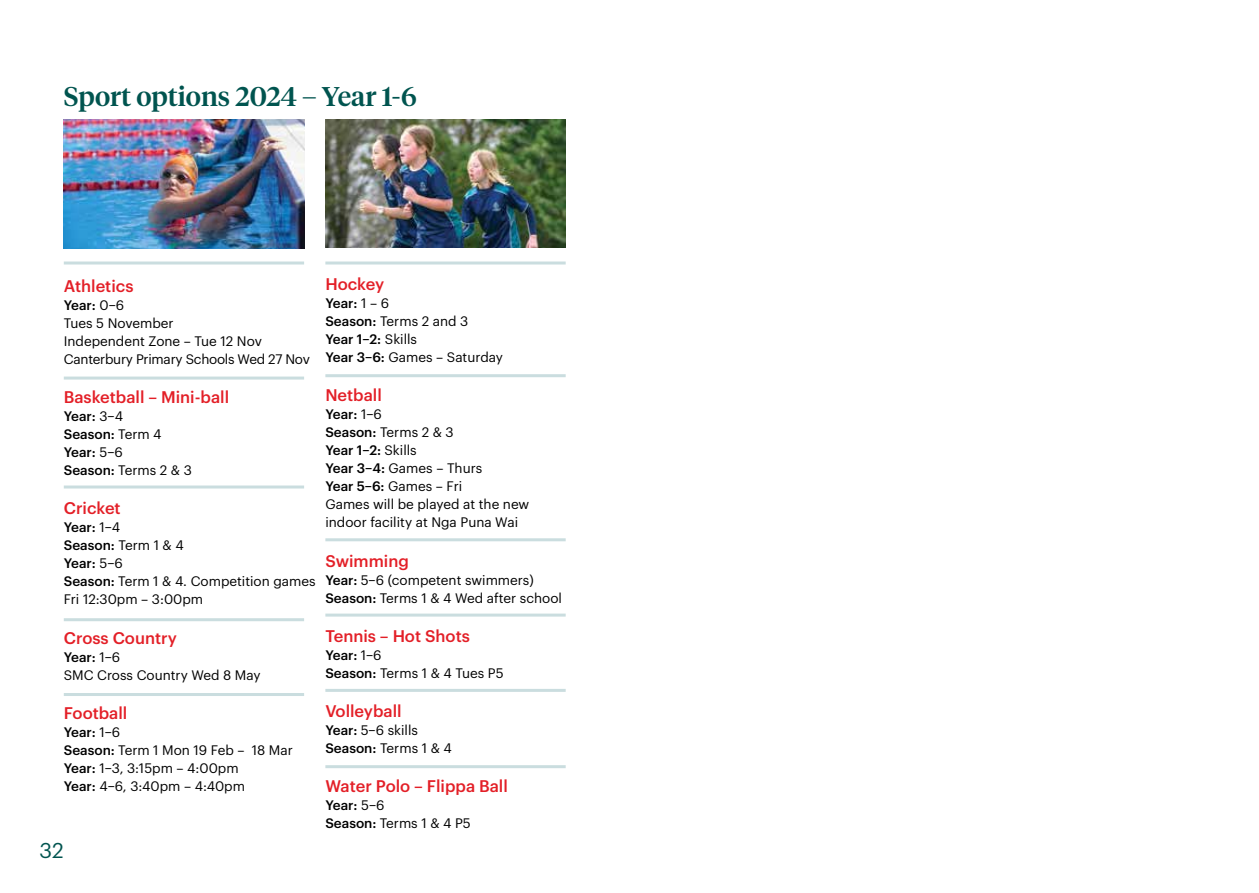
<style>
.page{position:relative;width:1259px;height:893px;background:#fff}
.page>*{position:absolute;margin:0;border:0;box-sizing:border-box;transform-origin:0 0}
.t1{font:500 27px "Tiempos Headline";color:#00544f}
.t2{font:21px "Graphik";color:#00544f}
.t3{font:500 16.5px "Graphik";color:#e31f27}
.t4{font:13.5px/18px "Graphik";color:#000}
.t5{font:500 13.5px/18px "Graphik";color:#000}
.s1{font-weight:500}
.s2{font-weight:400}
</style>
<div class="page">
<img style="left:64px;top:119px;width:240px;height:130px">
<img style="left:325px;top:119px;width:241px;height:128px">
<hr style="left:64px;top:485px;width:240px;height:3px;background:#cadddf">
<hr style="left:64px;top:618px;width:240px;height:3px;background:#cadddf">
<hr style="left:64px;top:377px;width:240px;height:3px;background:#cadddf">
<hr style="left:325px;top:374px;width:241px;height:3px;background:#cadddf">
<hr style="left:325px;top:689px;width:241px;height:3px;background:#cadddf">
<hr style="left:325px;top:538px;width:241px;height:3px;background:#cadddf">
<hr style="left:325px;top:614px;width:241px;height:3px;background:#cadddf">
<hr style="left:325px;top:261px;width:241px;height:3px;background:#cadddf">
<hr style="left:64px;top:693px;width:240px;height:3px;background:#cadddf">
<hr style="left:64px;top:261px;width:240px;height:3px;background:#cadddf">
<hr style="left:325px;top:765px;width:241px;height:3px;background:#cadddf">
<h1 class="t1" style="left:64px;top:78px;width:354px">Sport options 2024 – Year 1-6</h1>
<p class="t3" style="left:64px;top:273px;width:71px">Athletics</p>
<p class="t4" style="left:64px;top:295px;width:248px"><span class="s1">Year:</span> 0–6<br>Tues 5 November<br>Independent Zone – Tue 12 Nov<br>Canterbury Primary Schools Wed 27 Nov</p>
<p class="t3" style="left:64px;top:385px;width:167px">Basketball – Mini-ball</p>
<p class="t5" style="left:64px;top:406px;width:130px">Year: <span class="s2">3–4<br></span>Season: <span class="s2">Term 4<br></span>Year: <span class="s2">5–6<br></span>Season: <span class="s2">Terms 2 &amp; 3</span></p>
<p class="t3" style="left:64px;top:496px;width:58px">Cricket</p>
<p class="t4" style="left:64px;top:517px;width:253px"><span class="s1">Year:</span> 1–4<br><span class="s1">Season:</span> Term 1 &amp; 4<br><span class="s1">Year:</span> 5–6<br><span class="s1">Season:</span> Term 1 &amp; 4. Competition games<br>Fri 12:30pm – 3:00pm</p>
<p class="t3" style="left:64px;top:625px;width:115px">Cross Country</p>
<p class="t4" style="left:64px;top:647px;width:198px"><span class="s1">Year:</span> 1–6<br>SMC Cross Country Wed 8 May</p>
<p class="t3" style="left:64px;top:700px;width:65px">Football</p>
<p class="t4" style="left:64px;top:722px;width:231px"><span class="s1">Year:</span> 1–6<br><span class="s1">Season:</span> Term 1 Mon 19 Feb – 18 Mar<br><span class="s1">Year:</span> 1–3, 3:15pm – 4:00pm<br><span class="s1">Year:</span> 4–6, 3:40pm – 4:40pm</p>
<h2 class="t2" style="left:39px;top:834px;width:26px">32</h2>
<p class="t3" style="left:325px;top:271px;width:60px">Hockey</p>
<p class="t4" style="left:325px;top:293px;width:179px"><span class="s1">Year:</span> 1 – 6<br><span class="s1">Season:</span> Terms 2 and 3<br><span class="s1">Year 1–2:</span> Skills<br><span class="s1">Year 3–6:</span> Games – Saturday</p>
<p class="t3" style="left:325px;top:383px;width:58px">Netball</p>
<p class="t4" style="left:325px;top:404px;width:205px"><span class="s1">Year:</span> 1–6<br><span class="s1">Season:</span> Terms 2 &amp; 3<br><span class="s1">Year 1–2:</span> Skills<br><span class="s1">Year 3–4:</span> Games – Thurs<br><span class="s1">Year 5–6:</span> Games – Fri<br>Games will be played at the new indoor facility at Nga Puna Wai</p>
<p class="t3" style="left:325px;top:548px;width:85px">Swimming</p>
<p class="t4" style="left:325px;top:569px;width:238px"><span class="s1">Year:</span> 5–6 (competent swimmers)<br><span class="s1">Season:</span> Terms 1 &amp; 4 Wed after school</p>
<p class="t3" style="left:325px;top:623px;width:146px">Tennis – Hot Shots</p>
<p class="t4" style="left:325px;top:645px;width:180px"><span class="s1">Year:</span> 1–6<br><span class="s1">Season:</span> Terms 1 &amp; 4 Tues P5</p>
<p class="t3" style="left:325px;top:698px;width:78px">Volleyball</p>
<p class="t4" style="left:325px;top:720px;width:128px"><span class="s1">Year:</span> 5–6 skills<br><span class="s1">Season:</span> Terms 1 &amp; 4</p>
<p class="t3" style="left:325px;top:774px;width:184px">Water Polo – Flippa Ball</p>
<p class="t4" style="left:325px;top:795px;width:147px"><span class="s1">Year:</span> 5–6<br><span class="s1">Season:</span> Terms 1 &amp; 4 P5</p>
</div>
